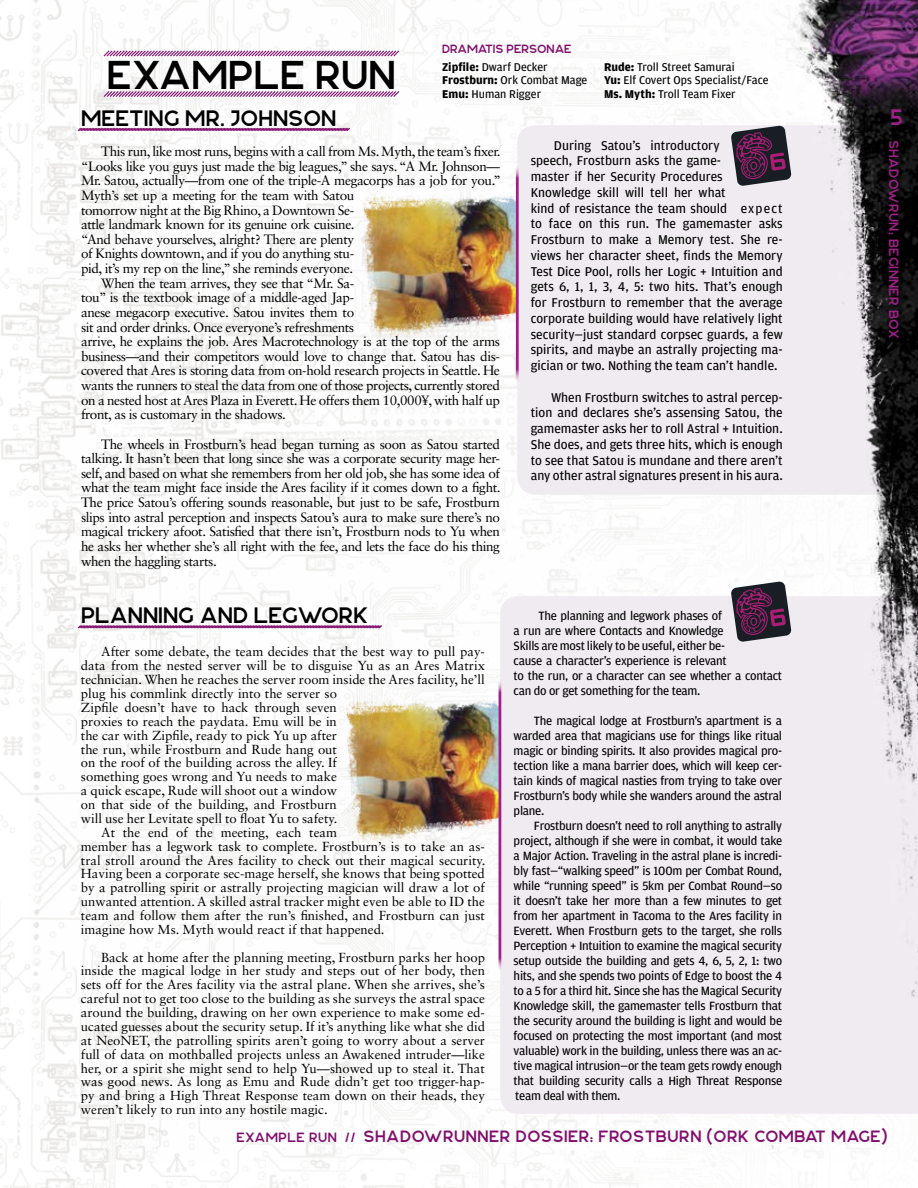
<style>
.page{position:relative;width:918px;height:1188px;background:#fff}
.page>*{position:absolute;margin:0;border:0;box-sizing:border-box;transform-origin:0 0}
.t1{font:40.5px "Njord";color:#000}
.t2{font:22.5px "Njord";color:#000}
.t3{font:22.5px "Njord";color:#a12089}
.t4{font:16.5px "Njord";letter-spacing:.03em;color:#800d6d}
.t5{font:13.5px/14.5px "Sabon LT Std";letter-spacing:-.03em;color:#000;text-align:justify}
.t6{font:13.5px/15.8px "Amplitude";color:#000}
.t7{font:13.5px "Njord";letter-spacing:.02em;color:#a12089}
.t8{font:13.2px/13.8px "Sabon LT Std";color:#000;text-align:justify}
.t9{font:12.75px/15px "Amplitude";letter-spacing:-.02em;color:#000;text-align:justify}
.t10{font:12px "Amplitude";color:#000}
.t11{font:12px "Njord";color:#800d6d}
.s1{font-weight:700}
.s2{font-size:13.5px}
</style>
<div class="page">
<img style="left:0;top:0;width:715px;height:1188px">
<img style="left:28px;top:0;width:890px;height:1161px">
<div style="left:885px;top:136px;width:23px;height:211px;background:#000;opacity:.5"></div>
<h1 class="t1" style="left:107px;top:50px;width:291px">EXAMPLE RUN</h1>
<h2 class="t2" style="left:81px;top:104px;width:257px">MEETING MR. JOHNSON</h2>
<p class="t11" style="left:442px;top:42px;width:131px">DRAMATIS PERSONAE</p>
<p class="t10" style="left:442px;top:60px;width:107px"><span class="s1">Zipfile:</span> Dwarf Decker</p>
<p class="t10" style="left:604px;top:60px;width:132px"><span class="s1">Rude:</span> Troll Street Samurai</p>
<p class="t10" style="left:442px;top:74px;width:147px"><span class="s1">Frostburn:</span> Ork Combat Mage</p>
<p class="t10" style="left:604px;top:74px;width:166px"><span class="s1">Yu:</span> Elf Covert Ops Specialist/Face</p>
<p class="t10" style="left:442px;top:87px;width:101px"><span class="s1">Emu:</span> Human Rigger</p>
<p class="t10" style="left:604px;top:87px;width:133px"><span class="s1">Ms. Myth:</span> Troll Team Fixer</p>
<p class="t5" style="left:101px;top:144px;width:401px">This run, like most runs, begins with a call from Ms. Myth, the team’s fixer.</p>
<p class="t5" style="left:81px;top:159px;width:421px">“Looks like you guys just made the big leagues,” she says. “A Mr. Johnson—</p>
<p class="t5" style="left:81px;top:173px;width:422px">Mr. Satou, actually—from one of the triple-A megacorps has a job for you.”</p>
<p class="t5" style="left:81px;top:188px;width:275px">Myth’s set up a meeting for the team with Satou</p>
<p class="t5" style="left:81px;top:202px;width:275px">tomorrow night at the Big Rhino, a Downtown Se-</p>
<p class="t5" style="left:81px;top:217px;width:275px">attle landmark known for its genuine ork cuisine.</p>
<p class="t5" style="left:81px;top:232px;width:275px">“And behave yourselves, alright? There are plenty</p>
<p class="t5" style="left:81px;top:246px;width:275px">of Knights downtown, and if you do anything stu-</p>
<p class="t5" style="left:81px;top:261px;width:274px">pid, it’s my rep on the line,” she reminds everyone.</p>
<p class="t5" style="left:101px;top:276px;width:255px">When the team arrives, they see that “Mr. Sa-</p>
<p class="t5" style="left:81px;top:290px;width:275px">tou” is the textbook image of a middle-aged Jap-</p>
<p class="t5" style="left:81px;top:305px;width:275px">anese megacorp executive. Satou invites them to</p>
<p class="t5" style="left:81px;top:319px;width:275px">sit and order drinks. Once everyone’s refreshments</p>
<p class="t5" style="left:81px;top:334px;width:421px">arrive, he explains the job. Ares Macrotechnology is at the top of the arms</p>
<p class="t5" style="left:81px;top:349px;width:421px">business—and their competitors would love to change that. Satou has dis-</p>
<p class="t5" style="left:81px;top:363px;width:420px">covered that Ares is storing data from on-hold research projects in Seattle. He</p>
<p class="t5" style="left:81px;top:378px;width:421px">wants the runners to steal the data from one of those projects, currently stored</p>
<p class="t5" style="left:81px;top:393px;width:421px">on a nested host at Ares Plaza in Everett. He offers them 10,000¥, with half up</p>
<p class="t5" style="left:81px;top:407px;width:207px">front, as is customary in the shadows.</p>
<p class="t5" style="left:81px;top:436px;width:421px;text-indent:20px">The wheels in Frostburn’s head began turning as soon as Satou started talking. It hasn’t been that long since she was a corporate security mage her&shy;self, and based on what she remembers from her old job, she has some idea of what the team might face inside the Ares facility if it comes down to a fight.<br>The price Satou’s offering sounds reasonable, but just to be safe, Frostburn slips into astral perception and inspects Satou’s aura to make sure there’s no magical trickery afoot. Satisfied that there isn’t, Frostburn nods to Yu when he asks her whether she’s all right with the fee, and lets the face do his thing when the haggling starts.</p>
<p class="t6" style="left:531px;top:137px;width:254px;text-indent:23px">During Satou’s introductory<br>speech, Frostburn asks the game-<br>master if her Security Procedures Knowledge skill will tell her what<br>kind of resistance the team should expect to face on this run. The gamemaster asks Frostburn to make a Memory test. She re&shy;views her character sheet, finds the Memory Test Dice Pool, rolls her Logic + Intuition and gets 6, 1, 1, 3, 4, 5: two hits. That’s enough for Frostburn to remember that the average corporate building would have relatively light security—just standard corpsec guards, a few spirits, and maybe an astrally projecting ma&shy;gician or two. Nothing the team can’t handle.</p>
<p class="t6" style="left:531px;top:389px;width:254px;text-align:justify;text-indent:20px">When Frostburn switches to astral percep&shy;tion and declares she’s assensing Satou, the gamemaster asks her to roll Astral + Intuition.<br>She does, and gets three hits, which is enough to see that Satou is mundane and there aren’t any other astral signatures present in his aura.</p>
<h2 class="t2" style="left:81px;top:602px;width:289px">PLANNING AND LEGWORK</h2>
<p class="t8" style="left:101px;top:645px;width:385px">After some debate, the team decides that the best way to pull pay-</p>
<p class="t8" style="left:81px;top:659px;width:405px">data from the nested server will be to disguise Yu as an Ares Matrix</p>
<p class="t8" style="left:81px;top:673px;width:405px">technician. When he reaches the server room inside the Ares facility, he’ll</p>
<p class="t8" style="left:81px;top:686px;width:257px">plug his commlink directly into the server so</p>
<p class="t8" style="left:81px;top:700px;width:257px">Zipfile doesn’t have to hack through seven</p>
<p class="t8" style="left:81px;top:714px;width:257px">proxies to reach the paydata. Emu will be in</p>
<p class="t8" style="left:81px;top:728px;width:257px">the car with Zipfile, ready to pick Yu up after</p>
<p class="t8" style="left:81px;top:742px;width:257px">the run, while Frostburn and Rude hang out</p>
<p class="t8" style="left:81px;top:756px;width:257px">on the roof of the building across the alley. If</p>
<p class="t8" style="left:81px;top:770px;width:257px">something goes wrong and Yu needs to make</p>
<p class="t8" style="left:81px;top:784px;width:257px">a quick escape, Rude will shoot out a window</p>
<p class="t8" style="left:81px;top:797px;width:257px">on that side of the building, and Frostburn</p>
<p class="t8" style="left:81px;top:811px;width:258px">will use her Levitate spell to float Yu to safety.</p>
<p class="t8" style="left:101px;top:825px;width:237px">At the end of the meeting, each team</p>
<p class="t8" style="left:81px;top:839px;width:405px">member has a legwork task to complete. Frostburn’s is to take an as-</p>
<p class="t8" style="left:81px;top:853px;width:406px">tral stroll around the Ares facility to check out their magical security.</p>
<p class="t8" style="left:81px;top:867px;width:405px">Having been a corporate sec-mage herself, she knows that being spotted</p>
<p class="t8" style="left:81px;top:881px;width:405px">by a patrolling spirit or astrally projecting magician will draw a lot of</p>
<p class="t8" style="left:81px;top:894px;width:405px">unwanted attention. A skilled astral tracker might even be able to ID the</p>
<p class="t8" style="left:81px;top:908px;width:405px">team and follow them after the run’s finished, and Frostburn can just</p>
<p class="t8" style="left:81px;top:922px;width:305px">imagine how Ms. Myth would react if that happened.</p>
<p class="t8" style="left:81px;top:950px;width:405px;text-indent:20px">Back at home after the planning meeting, Frostburn parks her hoop inside the magical lodge in her study and steps out of her body, then sets off for the Ares facility via the astral plane. When she arrives, she’s careful not to get too close to the building as she surveys the astral space around the building, drawing on her own experience to make some ed&shy;ucated guesses about the security setup. If it’s anything like what she did at NeoNET, the patrolling spirits aren’t going to worry about a server full of data on mothballed projects unless an Awakened intruder—like her, or a spirit she might send to help Yu—showed up to steal it. That was good news. As long as Emu and Rude didn’t get too trigger-hap&shy;py and bring a High Threat Response team down on their heads, they weren’t likely to run into any hostile magic.</p>
<p class="t9" style="left:514px;top:608px;width:270px;text-align:left;text-indent:25px">The planning and legwork phases of<br>a run are where Contacts and Knowledge<br>Skills are most likely to be useful, either be-<br>cause a character’s experience is relevant<br>to the run, or a character can see whether a contact can do or get something for the team.</p>
<p class="t9" style="left:514px;top:713px;width:270px;text-indent:20px">The magical lodge at Frostburn’s apartment is a warded area that magicians use for things like ritual magic or binding spirits. It also provides magical pro&shy;tection like a mana barrier does, which will keep cer&shy;tain kinds of magical nasties from trying to take over Frostburn’s body while she wanders around the astral plane.</p>
<p class="t9" style="left:514px;top:818px;width:270px;text-indent:20px">Frostburn doesn’t need to roll anything to astrally project, although if she were in combat, it would take a Major Action. Traveling in the astral plane is incredi&shy;bly fast—“walking speed” is 100m per Combat Round, while “running speed” is 5km per Combat Round—so it doesn’t take her more than a few minutes to get from her apartment in Tacoma to the Ares facility in Everett. When Frostburn gets to the target, she rolls Perception + Intuition to examine the magical security setup outside the building and gets 4, 6, 5, 2, 1: two hits, and she spends two points of Edge to boost the 4 to a 5 for a third hit. Since she has the Magical Security Knowledge skill, the gamemaster tells Frostburn that the security around the building is light and would be focused on protecting the most important (and most valuable) work in the building, unless there was an ac&shy;tive magical intrusion—or the team gets rowdy enough that building security calls a High Threat Response team deal with them.</p>
<h2 class="t3" style="left:890px;top:103px;width:14px">5</h2>
<p class="t7" style="left:902px;top:140px;width:200px;rotate:90deg">SHADOWRUN: BEGINNER BOX</p>
<p class="t4" style="left:236px;top:1126px;width:653px"><span class="s2">EXAMPLE RUN //</span> SHADOWRUNNER DOSSIER: FROSTBURN (ORK COMBAT MAGE)</p>
</div>
